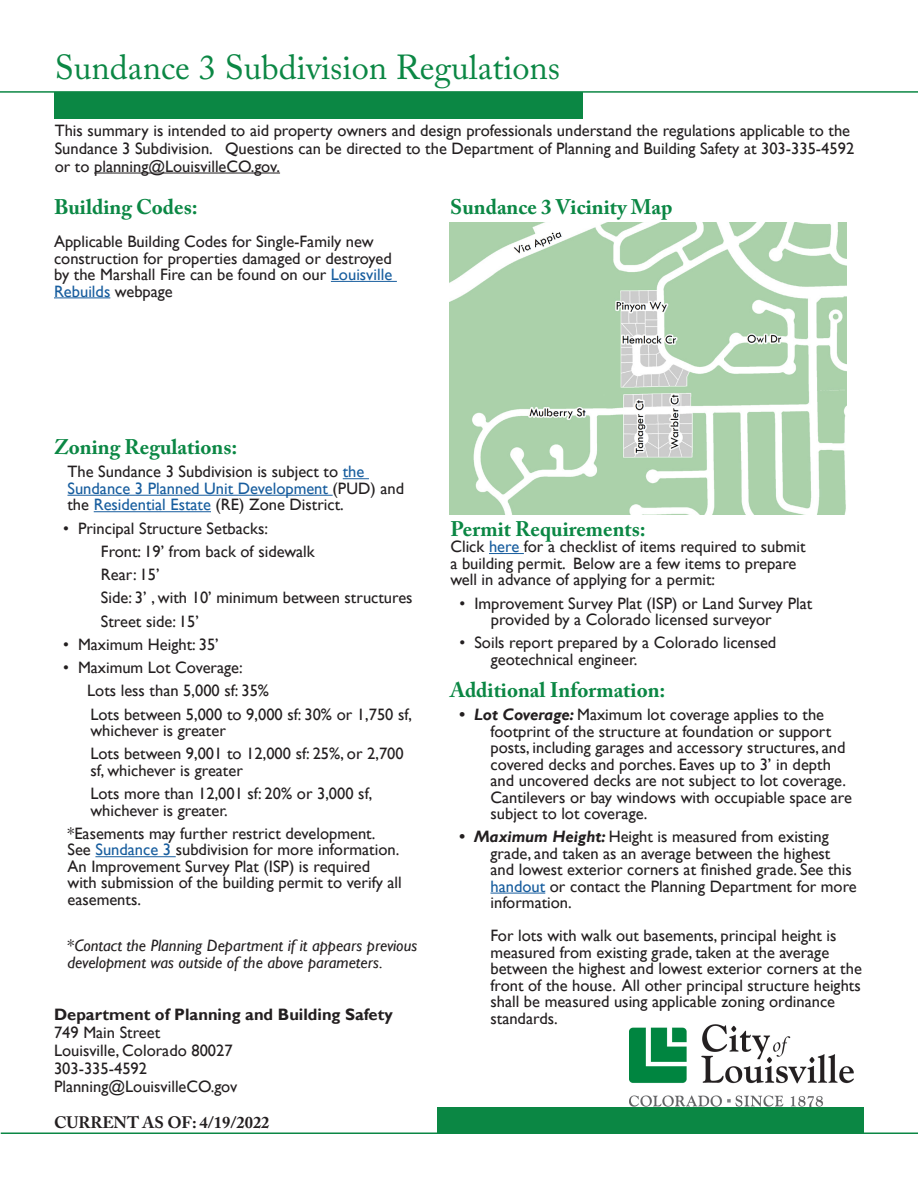
<style>
.page{position:relative;width:918px;height:1188px;background:#fff}
.page>*{position:absolute;margin:0;border:0;box-sizing:border-box;transform-origin:0 0}
.t1{font:34.5px "Adobe Caslon Pro";color:#0b8744}
.t2{font:700 21px "Adobe Caslon Pro";color:#0b8744}
.Numbered_List{font:16.5px/16.5px "Gill Sans";color:#231f20}
.Numbered_List-2{font:italic 16.5px/16.5px "Gill Sans";color:#231f20}
.t3{font:700 16.5px "Gill Sans";color:#231f20}
.t4{font:700 16.5px "Adobe Caslon Pro";color:#231f20}
.s1{color:#175d9e}
.s2{font-style:normal}
.s3{font-weight:700;font-style:italic}
</style>
<div class="page">
<hr style="left:94px;top:173px;width:186px;height:1px;background:#231f20">
<hr style="left:0;top:91px;width:918px;height:2px;background:#0b8744">
<div style="left:55px;top:92px;width:528px;height:27px;background:#0b8744"></div>
<hr style="left:1px;top:1132px;width:917px;height:2px;background:#0b8744">
<div style="left:437px;top:1107px;width:427px;height:27px;background:#0b8744"></div>
<svg style="left:343px;top:478px;width:26px;height:1px"></svg>
<hr style="left:68px;top:495px;width:265px;height:1px;background:#175d9e">
<hr style="left:94px;top:511px;width:117px;height:1px;background:#175d9e">
<hr style="left:95px;top:856px;width:81px;height:1px;background:#175d9e">
<img style="left:630px;top:1024px;width:223px;height:82px">
<hr style="left:331px;top:281px;width:66px;height:1px;background:#175d9e">
<hr style="left:54px;top:297px;width:56px;height:1px;background:#175d9e">
<hr style="left:490px;top:893px;width:55px;height:1px;background:#175d9e">
<hr style="left:489px;top:553px;width:35px;height:1px;background:#175d9e">
<img style="left:449px;top:222px;width:398px;height:292px">
<p class="t1" style="left:55px;top:47px;width:507px">Sundance 3 Subdivision Regulations</p>
<p class="Numbered_List" style="left:55px;top:122px;width:801px;line-height:18px">This summary is intended to aid property owners and design professionals understand the regulations applicable to the<br>Sundance 3 Subdivision. Questions can be directed to the Department of Planning and Building Safety at 303-335-4592 or to planning@LouisvilleCO.gov.</p>
<p class="t2" style="left:54px;top:195px;width:145px">Building Codes:</p>
<p class="Numbered_List" style="left:54px;top:234px;width:340px">Applicable Building Codes for Single-Family new construction for properties damaged or destroyed by the Marshall Fire can be found on our <span class="s1">Louisville Rebuilds</span> webpage</p>
<p class="t2" style="left:450px;top:195px;width:224px">Sundance 3 Vicinity Map</p>
<p class="t2" style="left:54px;top:435px;width:185px">Zoning Regulations:</p>
<p class="Numbered_List" style="left:68px;top:464px;width:338px">The Sundance 3 Subdivision is subject to <span class="s1">the<br>Sundance 3 Planned Unit Development</span> (PUD) and the <span class="s1">Residential Estate</span> (RE) Zone District.</p>
<p class="Numbered_List" style="left:63px;top:520px;width:206px">• Principal Structure Setbacks:</p>
<p class="Numbered_List" style="left:101px;top:543px;width:215px">Front: 19’ from back of sidewalk</p>
<p class="Numbered_List" style="left:101px;top:567px;width:60px">Rear: 15’</p>
<p class="Numbered_List" style="left:101px;top:590px;width:313px">Side: 3’ , with 10’ minimum between structures</p>
<p class="Numbered_List" style="left:101px;top:613px;width:100px">Street side: 15’</p>
<p class="Numbered_List" style="left:63px;top:636px;width:157px">• Maximum Height: 35’</p>
<p class="Numbered_List" style="left:63px;top:660px;width:181px">• Maximum Lot Coverage:</p>
<p class="Numbered_List" style="left:87px;top:683px;width:183px">Lots less than 5,000 sf: 35%</p>
<p class="Numbered_List" style="left:90px;top:706px;width:323px">Lots between 5,000 to 9,000 sf: 30% or 1,750 sf, whichever is greater</p>
<p class="Numbered_List" style="left:90px;top:746px;width:315px">Lots between 9,001 to 12,000 sf: 25%, or 2,700 sf, whichever is greater</p>
<p class="Numbered_List" style="left:90px;top:786px;width:283px">Lots more than 12,001 sf: 20% or 3,000 sf, whichever is greater.</p>
<p class="Numbered_List" style="left:68px;top:825px;width:336px">*Easements may further restrict development.<br>See <span class="s1">Sundance 3</span> subdivision for more information.<br>An Improvement Survey Plat (ISP) is required with submission of the building permit to verify all easements.</p>
<p class="Numbered_List-2" style="left:68px;top:938px;width:351px"><span class="s2">*</span>Contact the Planning Department if it appears previous development was outside of the above parameters.</p>
<p class="t3" style="left:54px;top:1005px;width:340px">Department of Planning and Building Safety</p>
<p class="Numbered_List" style="left:54px;top:1025px;width:108px">749 Main Street</p>
<p class="Numbered_List" style="left:54px;top:1043px;width:180px">Louisville, Colorado 80027</p>
<p class="Numbered_List" style="left:54px;top:1061px;width:95px">303-335-4592</p>
<p class="Numbered_List" style="left:54px;top:1079px;width:185px">Planning@LouisvilleCO.gov</p>
<p class="t4" style="left:54px;top:1113px;width:217px">CURRENT AS OF: 4/19/2022</p>
<p class="t2" style="left:450px;top:516px;width:197px">Permit Requirements:</p>
<p class="Numbered_List" style="left:450px;top:539px;width:357px">Click <span class="s1">here</span> for a checklist of items required to submit a building permit. Below are a few items to prepare well in advance of applying for a permit:</p>
<p class="Numbered_List" style="left:459px;top:595px;width:354px;text-align:center">• Improvement Survey Plat (ISP) or Land Survey Plat provided by a Colorado licensed surveyor</p>
<p class="Numbered_List" style="left:491px;top:635px;width:287px;text-indent:-32px">• Soils report prepared by a Colorado licensed geotechnical engineer.</p>
<p class="t2" style="left:450px;top:677px;width:217px">Additional Information:</p>
<p class="Numbered_List" style="left:490px;top:707px;width:363px;text-indent:-32px"><span class="s3">• Lot Coverage:</span> Maximum lot coverage applies to the footprint of the structure at foundation or support posts, including garages and accessory structures, and covered decks and porches. Eaves up to 3’ in depth and uncovered decks are not subject to lot coverage.<br>Cantilevers or bay windows with occupiable space are subject to lot coverage.</p>
<p class="Numbered_List" style="left:490px;top:829px;width:368px;text-indent:-32px"><span class="s3">• Maximum Height:</span> Height is measured from existing grade, and taken as an average between the highest and lowest exterior corners at finished grade. See this <span class="s1">handout</span> or contact the Planning Department for more information.</p>
<p class="Numbered_List" style="left:490px;top:928px;width:373px">For lots with walk out basements, principal height is measured from existing grade, taken at the average between the highest and lowest exterior corners at the front of the house. All other principal structure heights shall be measured using applicable zoning ordinance standards.</p>
</div>
